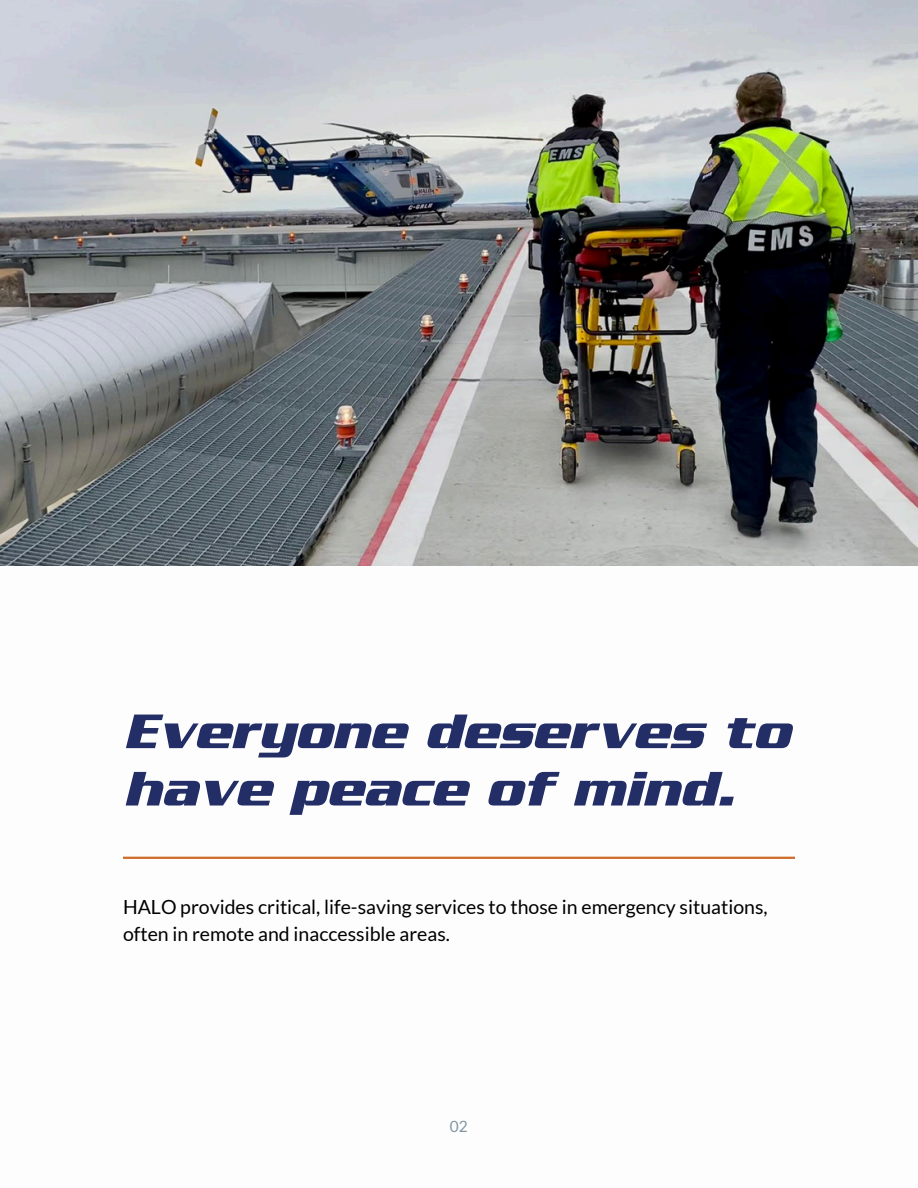
<style>
.page{position:relative;width:918px;height:1188px;background:#fff}
.page>*{position:absolute;margin:0;border:0;box-sizing:border-box;transform-origin:0 0}
.t1{font:italic 52.5px/57.3px "Serpentine Sans ICG Bold";color:#232e66}
.t2{font:19.5px/27px "Lato";color:#000}
.t3{font:15.45px "Lato";color:#7f95a2}
</style>
<div class="page">
<hr style="left:123px;top:857px;width:672px;height:2px;background:#ce6c28">
<img style="left:0;top:0;width:918px;height:566px">
<h1 class="t1" style="left:123px;top:702px;width:668px">Everyone deserves to have peace of mind.</h1>
<p class="t2" style="left:123px;top:893px;width:646px">HALO provides critical, life-saving services to those in emergency situations, often in remote and inaccessible areas.</p>
<p class="t3" style="left:450px;top:1116px;width:19px">02</p>
</div>
